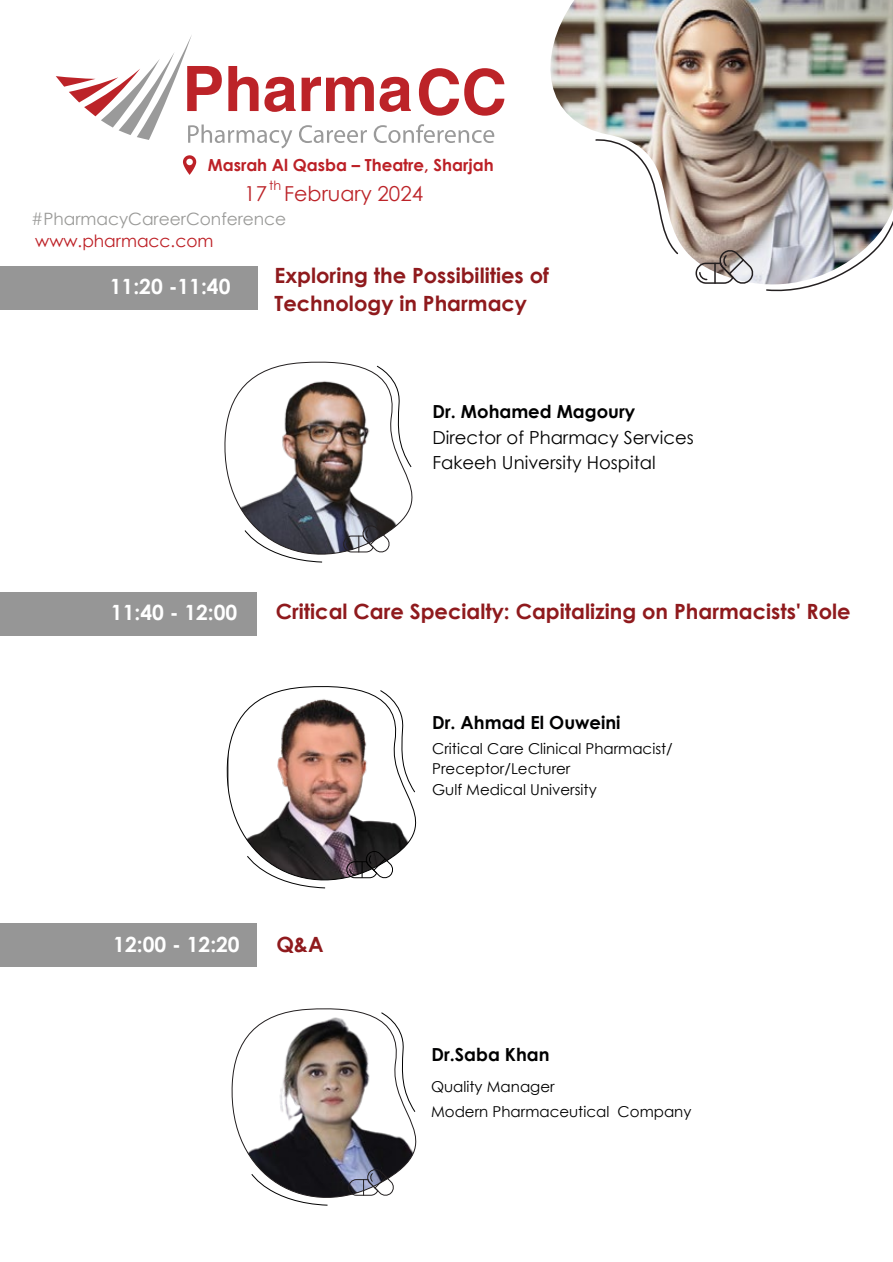
<style>
.page{position:relative;width:893px;height:1262px;background:#fff}
.page>*{position:absolute;margin:0;border:0;box-sizing:border-box;transform-origin:0 0}
.t1{font:700 21px/27.3px "Century Gothic";color:#8f1a1d}
.t2{font:700 21px "Century Gothic";color:#fff}
.t3{font:20.55px "Century Gothic";color:#bc2328}
.t4{font:18px/24.6px "Century Gothic";color:#000001}
.t5{font:700 18px "Century Gothic";color:#000001}
.t6{font:16.95px "Century Gothic";color:#9a9a98}
.t7{font:16.95px "Century Gothic";color:#bd1f25}
.t8{font:700 16.65px "Century Gothic";color:#bc2026}
.t9{font:15px/20.7px "Century Gothic";color:#000001}
.t10{font:12.75px "Century Gothic";color:#bc2328}
</style>
<div class="page">
<svg style="left:56px;top:35px;width:448px;height:113px"></svg>
<img style="left:550px;top:0;width:342px;height:284px">
<svg style="left:765px;top:200px;width:127px;height:92px"></svg>
<svg style="left:594px;top:137px;width:85px;height:118px"></svg>
<svg style="left:694px;top:248px;width:61px;height:36px"></svg>
<svg style="left:183px;top:155px;width:13px;height:20px"></svg>
<svg style="left:225px;top:362px;width:188px;height:201px"></svg>
<svg style="left:227px;top:686px;width:190px;height:202px"></svg>
<svg style="left:231px;top:1008px;width:186px;height:198px"></svg>
<svg style="left:381px;top:1012px;width:35px;height:100px"></svg>
<svg style="left:251px;top:1173px;width:77px;height:32px"></svg>
<svg style="left:348px;top:1167px;width:47px;height:30px"></svg>
<div style="left:0;top:266px;width:257px;height:43px;background:#969696"></div>
<div style="left:0;top:592px;width:257px;height:43px;background:#969696"></div>
<div style="left:0;top:923px;width:256px;height:43px;background:#969696"></div>
<p class="t8" style="left:208px;top:152px;width:287px">Masrah Al Qasba – Theatre, Sharjah</p>
<p class="t10" style="left:269px;top:177px;width:14px">th</p>
<h2 class="t3" style="left:244px;top:179px;width:180px">17 February 2024</h2>
<p class="t6" style="left:31px;top:207px;width:257px">#PharmacyCareerConference</p>
<h1 class="t1" style="left:274px;top:261px;width:276px">Exploring the Possibilities of<br>Technology in Pharmacy</h1>
<p class="t7" style="left:35px;top:229px;width:180px">www.pharmacc.com</p>
<h1 class="t2" style="left:110px;top:270px;width:122px">11:20 -11:40</h1>
<p class="t5" style="left:432px;top:397px;width:204px">Dr. Mohamed Magoury</p>
<p class="t4" style="left:432px;top:425px;width:263px">Director of Pharmacy Services<br>Fakeeh University Hospital</p>
<h1 class="t2" style="left:111px;top:597px;width:128px">11:40 - 12:00</h1>
<h1 class="t1" style="left:276px;top:597px;width:576px">Critical Care Specialty: Capitalizing on Pharmacists' Role</h1>
<p class="t5" style="left:432px;top:708px;width:190px">Dr. Ahmad El Ouweini</p>
<p class="t9" style="left:432px;top:737px;width:242px">Critical Care Clinical Pharmacist/<br>Preceptor/Lecturer<br>Gulf Medical University</p>
<h1 class="t2" style="left:113px;top:928px;width:128px">12:00 - 12:20</h1>
<h1 class="t1" style="left:276px;top:930px;width:49px">Q&amp;A</h1>
<p class="t5" style="left:431px;top:1041px;width:120px">Dr.Saba Khan</p>
<p class="t9" style="left:431px;top:1074px;width:262px;line-height:24.6px">Quality Manager<br>Modern Pharmaceutical Company</p>
</div>
